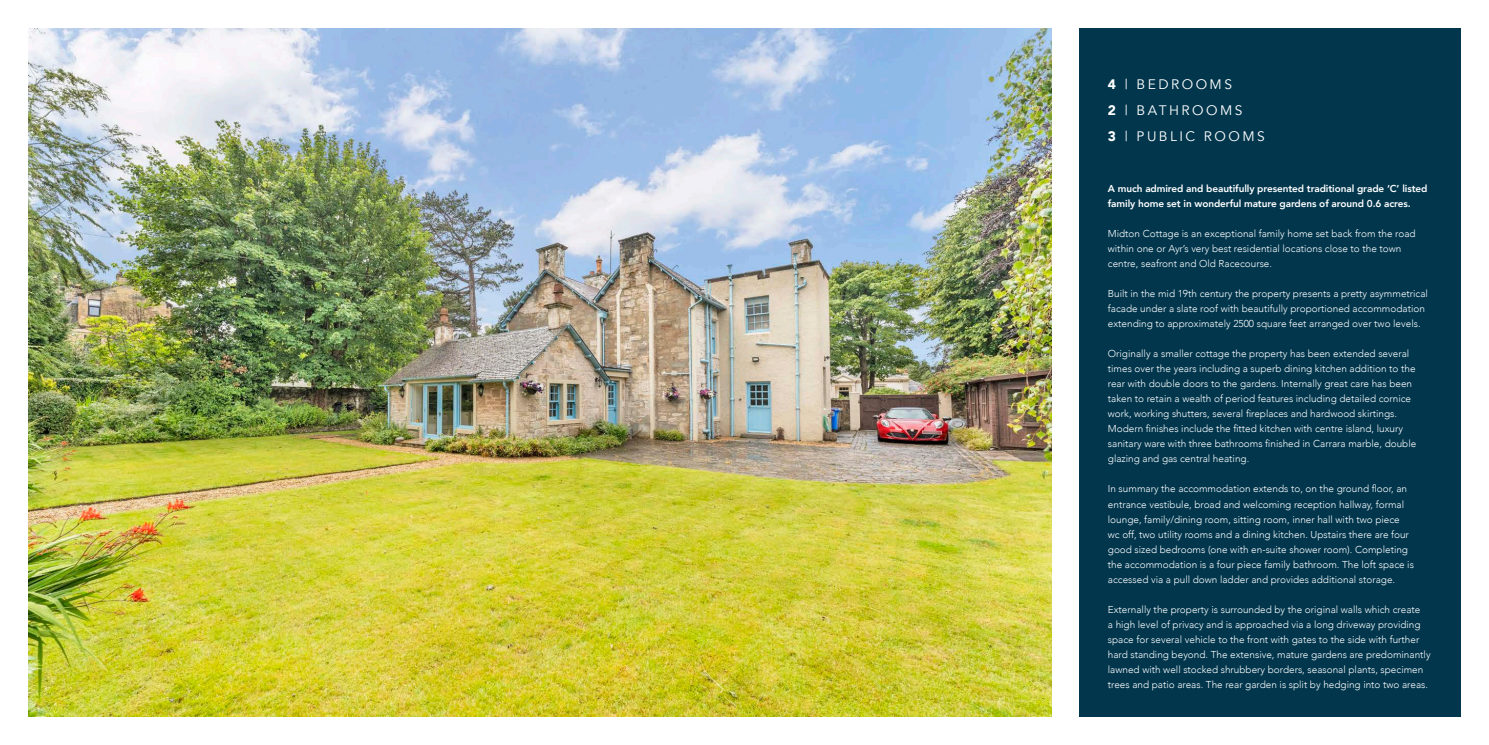
<style>
.page{position:relative;width:1489px;height:745px;background:#fff}
.page>*{position:absolute;margin:0;border:0;box-sizing:border-box;transform-origin:0 0}
.t1{font:13.75px "Avenir";letter-spacing:.18em;color:#fff}
.t2{font:300 10px/15px "Avenir";color:#fff}
.t3{font:800 10px/15px "Avenir";letter-spacing:-.01em;color:#fff}
.s1{font-weight:900}
</style>
<div class="page">
<div style="left:28px;top:28px;width:1432px;height:688px;background:#01364d"></div>
<div style="left:1051px;top:0;width:28px;height:744px;background:#fff"></div>
<img style="left:28px;top:28px;width:1023px;height:688px">
<p class="t1" style="left:1107px;top:75px;width:126px"><span class="s1">4</span> | BEDROOMS</p>
<p class="t1" style="left:1107px;top:102px;width:136px"><span class="s1">2</span> | BATHROOMS</p>
<p class="t1" style="left:1107px;top:128px;width:158px"><span class="s1">3</span> | PUBLIC ROOMS</p>
<p class="t3" style="left:1107px;top:181px;width:321px">A much admired and beautifully presented traditional grade ‘C’ listed family home set in wonderful mature gardens of around 0.6 acres.</p>
<p class="t2" style="left:1107px;top:226px;width:309px">Midton Cottage is an exceptional family home set back from the road within one or Ayr’s very best residential locations close to the town centre, seafront and Old Racecourse.</p>
<p class="t2" style="left:1107px;top:286px;width:321px">Built in the mid 19th century the property presents a pretty asymmetrical facade under a slate roof with beautifully proportioned accommodation extending to approximately 2500 square feet arranged over two levels.</p>
<p class="t2" style="left:1107px;top:346px;width:309px">Originally a smaller cottage the property has been extended several times over the years including a superb dining kitchen addition to the rear with double doors to the gardens. Internally great care has been taken to retain a wealth of period features including detailed cornice work, working shutters, several fireplaces and hardwood skirtings.</p>
<p class="t2" style="left:1107px;top:421px;width:310px">Modern finishes include the fitted kitchen with centre island, luxury sanitary ware with three bathrooms finished in Carrara marble, double glazing and gas central heating.</p>
<p class="t2" style="left:1107px;top:481px;width:307px">In summary the accommodation extends to, on the ground floor, an entrance vestibule, broad and welcoming reception hallway, formal lounge, family/dining room, sitting room, inner hall with two piece wc off, two utility rooms and a dining kitchen. Upstairs there are four good sized bedrooms (one with en-suite shower room). Completing the accommodation is a four piece family bathroom. The loft space is accessed via a pull down ladder and provides additional storage.</p>
<p class="t2" style="left:1107px;top:601px;width:324px">Externally the property is surrounded by the original walls which create<br>a high level of privacy and is approached via a long driveway providing space for several vehicle to the front with gates to the side with further hard standing beyond. The extensive, mature gardens are predominantly lawned with well stocked shrubbery borders, seasonal plants, specimen trees and patio areas. The rear garden is split by hedging into two areas.</p>
</div>
